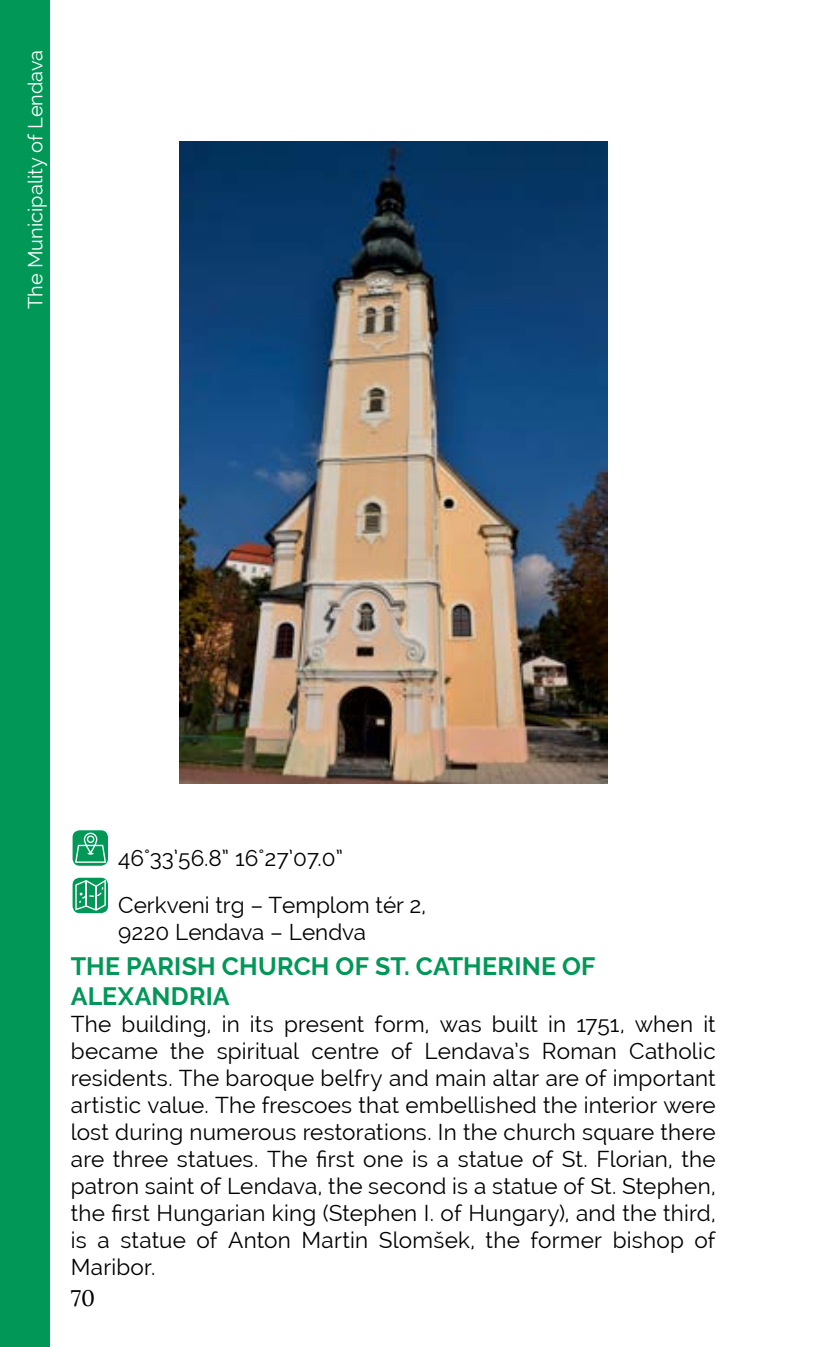
<style>
.page{position:relative;width:815px;height:1347px;background:#fff}
.page>*{position:absolute;margin:0;border:0;box-sizing:border-box;transform-origin:0 0}
.t1{font:700 25px/30px "Raleway";letter-spacing:.005em;color:#009757}
.t2{font:22.5px/27px "Raleway";color:#000}
.t3{font:22.5px "Lora";color:#000}
.t4{font:20px "Raleway";color:#fff}
</style>
<div class="page">
<svg style="left:73px;top:830px;width:35px;height:35px"></svg>
<div style="left:73px;top:877px;width:35px;height:36px;background:#009757;border-radius:7px"></div>
<div style="left:0;top:0;width:50px;height:1346px;background:#009757"></div>
<img style="left:180px;top:142px;width:427px;height:641px">
<svg style="left:75px;top:832px;width:31px;height:30px"></svg>
<svg style="left:75px;top:879px;width:31px;height:31px"></svg>
<p class="t4" style="left:24px;top:309px;width:261px;rotate:-90deg">The Municipality of Lendava</p>
<p class="t2" style="left:118px;top:834px;width:309px;line-height:47.8px">46°33’56.8” 16°27’07.0”<br>Cerkveni trg – Templom tér 2,</p>
<p class="t2" style="left:118px;top:919px;width:250px">9220 Lendava – Lendva</p>
<p class="t1" style="left:71px;top:951px;width:526px">THE PARISH CHURCH OF ST. CATHERINE OF<br>ALEXANDRIA</p>
<p class="t2" style="left:71px;top:1010px;width:646px;text-align:justify">The building, in its present form, was built in 1751, when it became the spiritual centre of Lendava’s Roman Catholic residents. The baroque belfry and main altar are of important artistic value. The frescoes that embellished the interior were lost during numerous restorations. In the church square there are three statues. The first one is a statue of St. Florian, the patron saint of Lendava, the second is a statue of St. Stephen, the first Hungarian king (Stephen I. of Hungary), and the third, is a statue of Anton Martin Slomšek, the former bishop of Maribor.</p>
<p class="t3" style="left:71px;top:1281px;width:26px">70</p>
</div>
